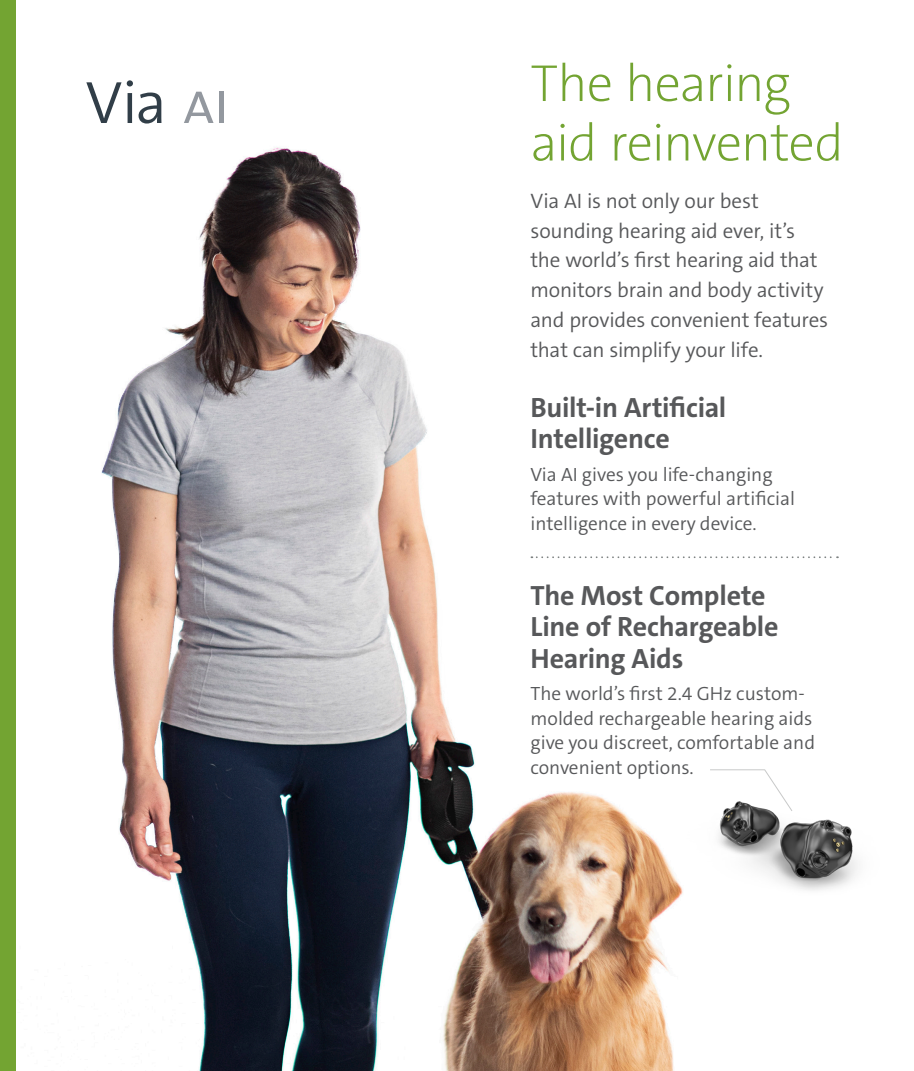
<style>
.page{position:relative;width:914px;height:1071px;background:#fff}
.page>*{position:absolute;margin:0;border:0;box-sizing:border-box;transform-origin:0 0}
.t1{font:200 52.5px/59.5px "The Sans C5";letter-spacing:-.025em;color:#73a432}
.t2{font:700 28px/31.5px "The Sans C5";letter-spacing:-.01em;color:#57585a}
.ST_BodyCopy{font:300 21px/29.8px "The Sans C5";letter-spacing:-.01em;color:#57585a}
.t3{font:300 19.25px/24.5px "The Sans C5";color:#57585a}
</style>
<div class="page">
<img style="left:457px;top:556px;width:382px;height:515px">
<img style="left:101px;top:82px;width:356px;height:989px">
<svg style="left:531px;top:556px;width:307px;height:2px"></svg>
<svg style="left:709px;top:769px;width:84px;height:10px"></svg>
<img style="left:682px;top:779px;width:176px;height:121px">
<div style="left:0;top:0;width:16px;height:1071px;background:#73a432"></div>
<svg style="left:86px;top:82px;width:35px;height:41px"></svg>
<svg style="left:127px;top:80px;width:34px;height:44px"></svg>
<svg style="left:184px;top:92px;width:29px;height:31px"></svg>
<hr style="left:219px;top:92px;width:4px;height:31px;background:#93989f">
<p class="t1" style="left:530px;top:54px;width:315px">The hearing aid reinvented</p>
<p class="ST_BodyCopy" style="left:530px;top:186px;width:299px">Via AI is not only our best sounding hearing aid ever, it’s the world’s first hearing aid that monitors brain and body activity and provides convenient features that can simplify your life.</p>
<p class="t2" style="left:530px;top:392px;width:197px">Built-in Artificial<br>Intelligence</p>
<p class="t3" style="left:530px;top:462px;width:266px">Via AI gives you life-changing features with powerful artificial intelligence in every device.</p>
<p class="t2" style="left:530px;top:580px;width:249px">The Most Complete<br>Line of Rechargeable<br>Hearing Aids</p>
<p class="t3" style="left:530px;top:681px;width:286px">The world’s first 2.4 GHz custom&shy;molded rechargeable hearing aids give you discreet, comfortable and convenient options.</p>
</div>
